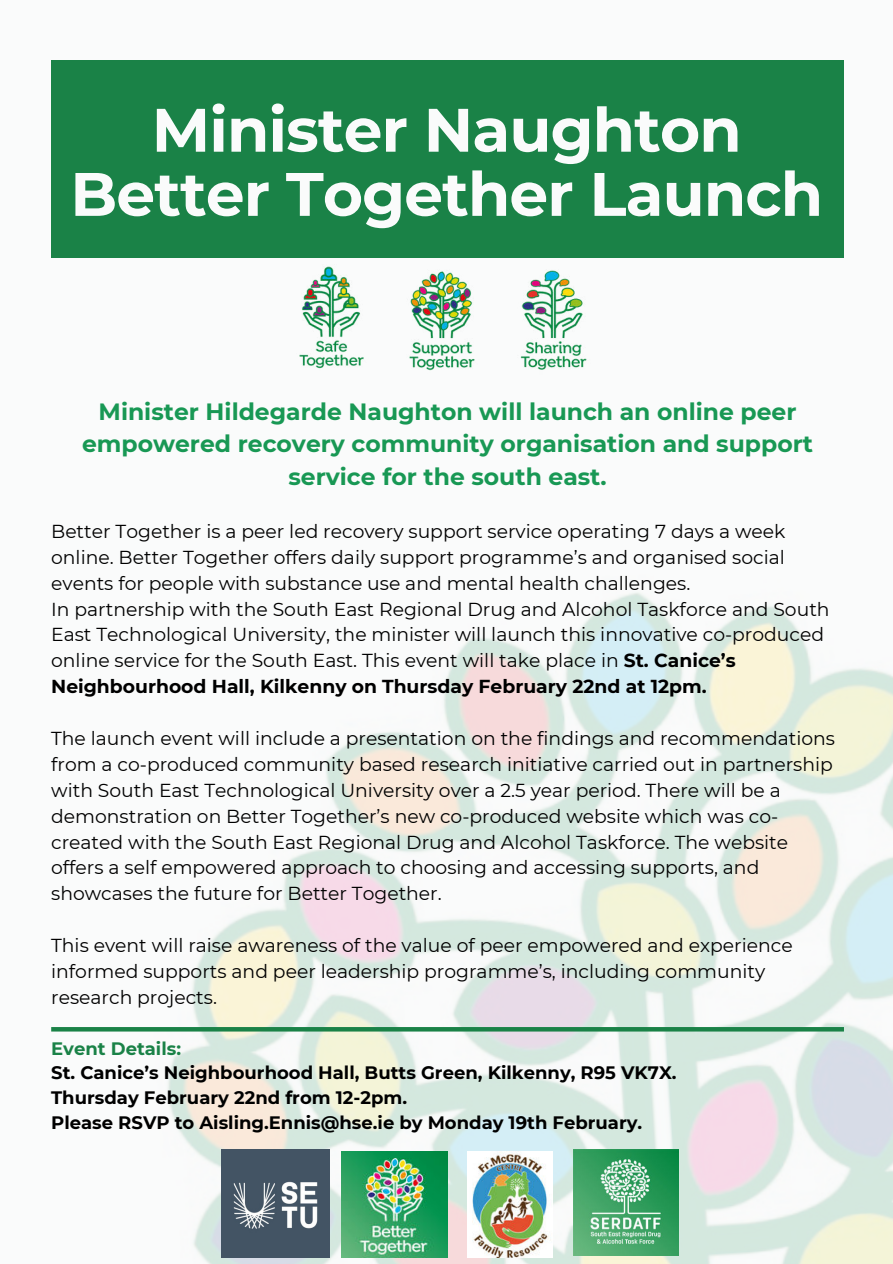
<style>
.page{position:relative;width:893px;height:1264px;background:#fff}
.page>*{position:absolute;margin:0;border:0;box-sizing:border-box;transform-origin:0 0}
.t1{font:700 61.2px/64.2px "Montserrat";letter-spacing:-.015em;color:#fafbfb;text-align:center}
.t2{font:700 23.4px/32.7px "Montserrat";color:#189854;text-align:center}
.t3{font:18.75px/25.8px "Montserrat";color:#000}
.t4{font:700 18px/24.8px "Montserrat";color:#000}
.t5{font:700 18px "Montserrat";color:#1a8247}
.s1{font-weight:700}
</style>
<div class="page">
<div style="left:0;top:0;width:892px;height:1263px;background:#fafbfb"></div>
<img style="left:51px;top:593px;width:841px;height:670px">
<div style="left:51px;top:60px;width:792px;height:198px;background:#1a8247"></div>
<img style="left:221px;top:1149px;width:108px;height:108px">
<img style="left:573px;top:1149px;width:105px;height:105px">
<img style="left:341px;top:1151px;width:106px;height:106px">
<hr style="left:51px;top:1027px;width:792px;height:4px;background:#1a8247">
<img style="left:299px;top:266px;width:288px;height:105px">
<img style="left:467px;top:1151px;width:85px;height:106px">
<h1 class="t1" style="left:70px;top:95px;width:754px">Minister Naughton<br>Better Together Launch</h1>
<p class="t2" style="left:82px;top:394px;width:732px">Minister Hildegarde Naughton will launch an online peer empowered recovery community organisation and support service for the south east.</p>
<p class="t3" style="left:51px;top:517px;width:779px">Better Together is a peer led recovery support service operating 7 days a week online. Better Together offers daily support programme’s and organised social events for people with substance use and mental health challenges.<br>In partnership with the South East Regional Drug and Alcohol Taskforce and South East Technological University, the minister will launch this innovative co-produced online service for the South East. This event will take place in <span class="s1">St. Canice’s Neighbourhood Hall, Kilkenny on Thursday February 22nd at 12pm.</span></p>
<p class="t3" style="left:51px;top:724px;width:785px">The launch event will include a presentation on the findings and recommendations from a co-produced community based research initiative carried out in partnership with South East Technological University over a 2.5 year period. There will be a demonstration on Better Together’s new co-produced website which was co&shy;created with the South East Regional Drug and Alcohol Taskforce. The website offers a self empowered approach to choosing and accessing supports, and showcases the future for Better Together.</p>
<p class="t3" style="left:51px;top:931px;width:743px">This event will raise awareness of the value of peer empowered and experience informed supports and peer leadership programme’s, including community research projects.</p>
<p class="t5" style="left:51px;top:1035px;width:131px">Event Details:</p>
<p class="t4" style="left:51px;top:1059px;width:627px">St. Canice’s Neighbourhood Hall, Butts Green, Kilkenny, R95 VK7X.<br>Thursday February 22nd from 12-2pm.<br>Please RSVP to Aisling.Ennis@hse.ie by Monday 19th February.</p>
</div>
